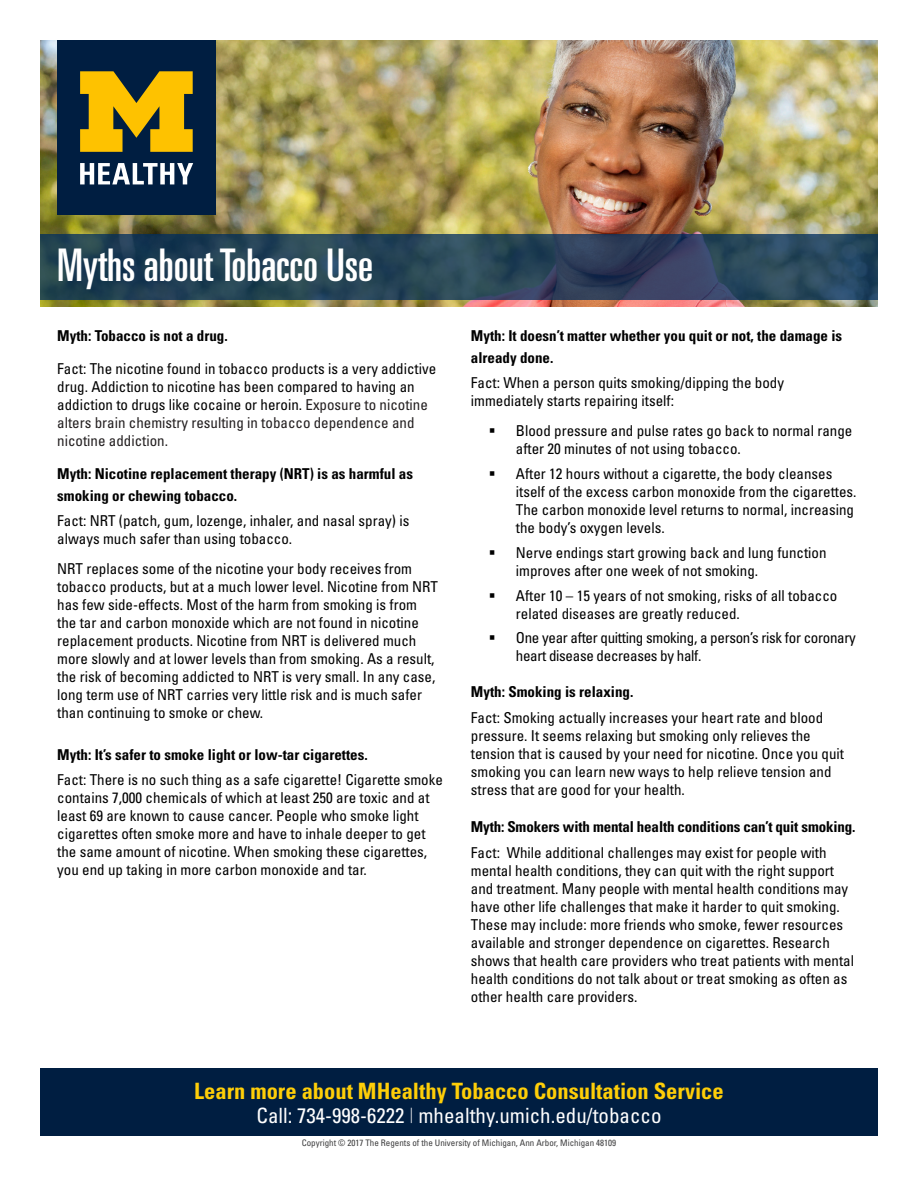
<style>
.page{position:relative;width:918px;height:1188px;background:#fff}
.page>*{position:absolute;margin:0;border:0;box-sizing:border-box;transform-origin:0 0}
.bullets{font:ultra-condensed 45px "Univers LT Std";color:#fff}
.t1{font:700 condensed 22.5px "Univers LT Std";color:#fece08}
.t2{font:condensed 21px "Univers LT Std";color:#fff}
.Normal__Web{font:condensed 15px/18px "Univers LT Std";color:#000}
.Normal__Web-2{font:700 condensed 15px/21.6px "Univers LT Std";color:#000}
.Normal__Web-3{font:condensed 15px/18px "Univers LT Std";letter-spacing:-.02em;color:#000}
.t3{font:condensed 9px "Univers LT Std";color:#3e3e3f}
.s1{color:#231f20}
.s2{font-weight:100;font-stretch:ultra-condensed}
</style>
<div class="page">
<img style="left:41px;top:40px;width:837px;height:267px">
<div style="left:40px;top:1069px;width:838px;height:67px;background:#001e41"></div>
<svg style="left:40px;top:234px;width:838px;height:65px"></svg>
<div style="left:57px;top:40px;width:159px;height:175px;background:#001e41"></div>
<svg style="left:80px;top:163px;width:113px;height:21px"></svg>
<svg style="left:80px;top:71px;width:113px;height:81px"></svg>
<p class="bullets" style="left:57px;top:239px;width:317px">Myths about Tobacco Use</p>
<p class="Normal__Web-2" style="left:57px;top:325px;width:172px">Myth: Tobacco is not a drug.</p>
<p class="Normal__Web" style="left:57px;top:360px;width:381px">Fact: The nicotine found in tobacco products is a very addictive drug. Addiction to nicotine has been compared to having an addiction to drugs like cocaine or heroin. <span class="s1">Exposure to nicotine alters brain chemistry resulting in tobacco dependence and nicotine addiction.</span></p>
<p class="Normal__Web-2" style="left:57px;top:463px;width:357px">Myth: Nicotine replacement therapy (NRT) is as harmful as smoking or chewing tobacco.</p>
<p class="Normal__Web" style="left:57px;top:512px;width:354px">Fact: NRT (patch, gum, lozenge, inhaler, and nasal spray) is always much safer than using tobacco.</p>
<p class="Normal__Web" style="left:57px;top:560px;width:382px">NRT replaces some of the nicotine your body receives from tobacco products, but at a much lower level. Nicotine from NRT has few side-effects. Most of the harm from smoking is from the tar and carbon monoxide which are not found in nicotine replacement products. Nicotine from NRT is delivered much more slowly and at lower levels than from smoking. As a result, the risk of becoming addicted to NRT is very small. In any case, long term use of NRT carries very little risk and is much safer than continuing to smoke or chew.</p>
<p class="Normal__Web-2" style="left:57px;top:743px;width:312px">Myth: It’s safer to smoke light or low-tar cigarettes.</p>
<p class="Normal__Web" style="left:57px;top:770px;width:387px">Fact: There is no such thing as a safe cigarette! Cigarette smoke contains 7,000 chemicals of which at least 250 are toxic and at least 69 are known to cause cancer. People who smoke light cigarettes often smoke more and have to inhale deeper to get the same amount of nicotine. When smoking these cigarettes, you end up taking in more carbon monoxide and tar.</p>
<p class="Normal__Web-2" style="left:471px;top:325px;width:373px">Myth: It doesn’t matter whether you quit or not, the damage is already done.</p>
<p class="Normal__Web" style="left:471px;top:374px;width:315px">Fact: When a person quits smoking/dipping the body immediately starts repairing itself:</p>
<p class="Normal__Web" style="left:516px;top:422px;width:338px;text-indent:-27px">▪ Blood pressure and pulse rates go back to normal range after 20 minutes of not using tobacco.</p>
<p class="Normal__Web" style="left:516px;top:465px;width:342px;text-indent:-27px">▪ After 12 hours without a cigarette, the body cleanses itself of the excess carbon monoxide from the cigarettes.<br>The carbon monoxide level returns to normal, increasing the body’s oxygen levels.</p>
<p class="Normal__Web" style="left:516px;top:543px;width:312px;text-indent:-27px">▪ Nerve endings start growing back and lung function improves after one week of not smoking.</p>
<p class="Normal__Web" style="left:516px;top:586px;width:323px;text-indent:-27px">▪ After 10 – 15 years of not smoking, risks of all tobacco related diseases are greatly reduced.</p>
<p class="Normal__Web-3" style="left:516px;top:629px;width:341px;text-indent:-27px">▪ One year after quitting smoking, a person’s risk for coronary heart disease decreases by half.</p>
<p class="Normal__Web-2" style="left:471px;top:681px;width:164px">Myth: Smoking is relaxing.</p>
<p class="Normal__Web" style="left:471px;top:708px;width:375px">Fact: Smoking actually increases your heart rate and blood pressure. It seems relaxing but smoking only relieves the tension that is caused by your need for nicotine. Once you quit smoking you can learn new ways to help relieve tension and stress that are good for your health.</p>
<p class="Normal__Web-2" style="left:471px;top:816px;width:386px">Myth: Smokers with mental health conditions can’t quit smoking.</p>
<p class="Normal__Web" style="left:471px;top:843px;width:385px">Fact: While additional challenges may exist for people with mental health conditions, they can quit with the right support and treatment. Many people with mental health conditions may have other life challenges that make it harder to quit smoking.<br>These may include: more friends who smoke, fewer resources available and stronger dependence on cigarettes. Research shows that health care providers who treat patients with mental health conditions do not talk about or treat smoking as often as other health care providers.</p>
<p class="t1" style="left:194px;top:1077px;width:531px">Learn more about MHealthy Tobacco Consultation Service</p>
<p class="t2" style="left:256px;top:1102px;width:407px">Call: 734-998-6222 <span class="s2">|</span> mhealthy.umich.edu/tobacco</p>
<p class="t3" style="left:302px;top:1137px;width:316px">Copyright © 2017 The Regents of the University of Michigan, Ann Arbor, Michigan 48109</p>
</div>
